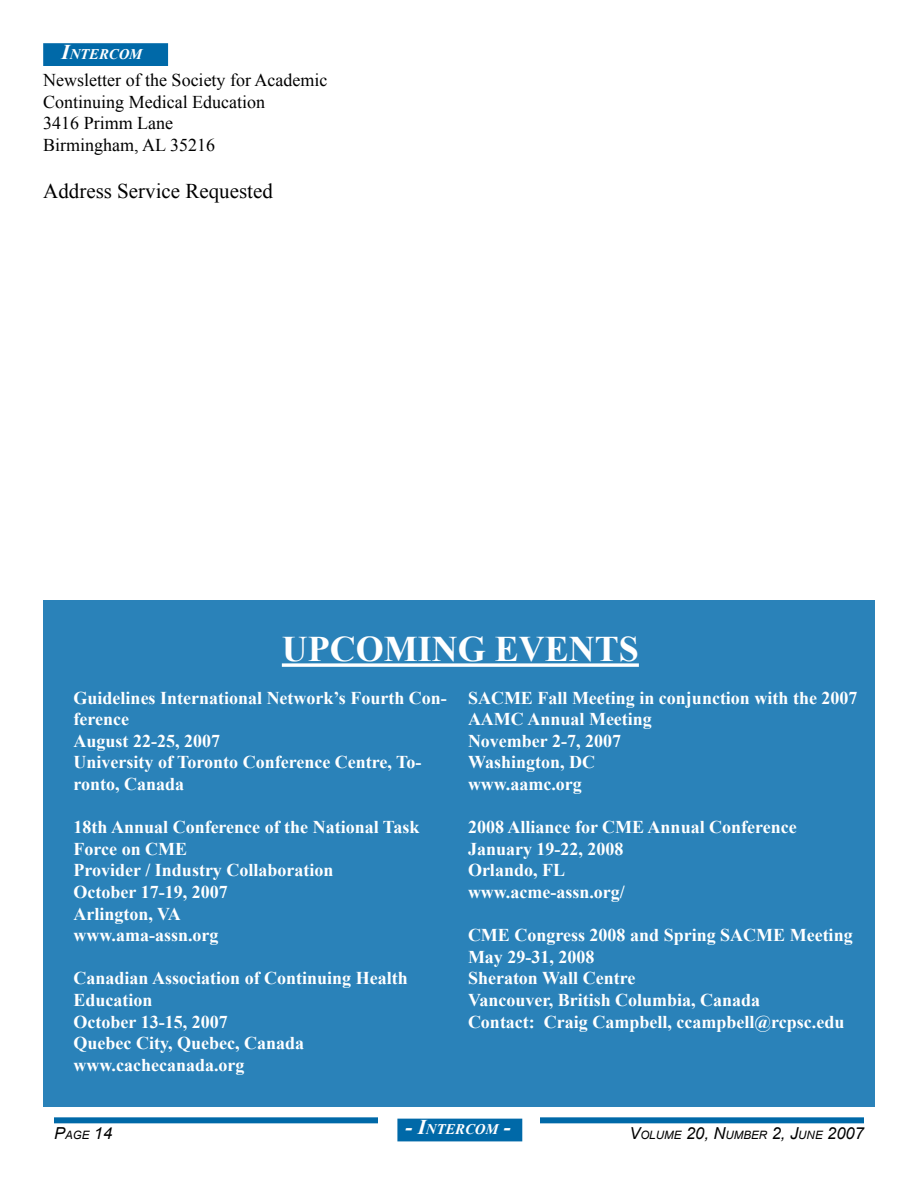
<style>
.page{position:relative;width:918px;height:1188px;background:#fff}
.page>*{position:absolute;margin:0;border:0;box-sizing:border-box;transform-origin:0 0}
.t1{font:700 36px "Times New Roman";color:#fff}
.t2{font:21px "Times New Roman";color:#000}
.t3{font:700 18px/21.6px "Times New Roman";color:#fff}
.t4{font:18px/21.6px "Times New Roman";color:#000}
.t5{font:italic 16.5px "Arial";color:#000}
.t6{font:italic 700 14.7px "Times New Roman";color:#fff}
.t7{font:italic 11.55px "Arial";color:#000}
.s1{font-size:21px}
.s2{font-size:11.55px}
.s3{font-size:16.5px}
</style>
<div class="page">
<div style="left:398px;top:1119px;width:124px;height:22px;background:#0069a8"></div>
<div style="left:54px;top:1117px;width:324px;height:6px;background:#0069a8"></div>
<div style="left:540px;top:1117px;width:324px;height:6px;background:#0069a8"></div>
<div style="left:44px;top:44px;width:123px;height:21px;background:#0069a8"></div>
<div style="left:43px;top:43px;width:125px;height:23px;border:2px solid #0069a8"></div>
<div style="left:43px;top:600px;width:832px;height:507px;background:#2a82b9"></div>
<svg style="left:282px;top:663px;width:357px;height:4px"></svg>
<p class="t6" style="left:62px;top:43px;width:82px"><span class="s1">I</span>NTERCOM</p>
<p class="t4" style="left:43px;top:69px;width:286px">Newsletter of the Society for Academic<br>Continuing Medical Education<br>3416 Primm Lane<br>Birmingham, AL 35216</p>
<p class="t2" style="left:43px;top:177px;width:231px">Address Service Requested</p>
<h1 class="t1" style="left:282px;top:624px;width:359px">UPCOMING EVENTS</h1>
<p class="t3" style="left:74px;top:686px;width:375px">Guidelines International Network’s Fourth Con&shy;ference<br>August 22-25, 2007<br>University of Toronto Conference Centre, To&shy;ronto, Canada</p>
<p class="t3" style="left:74px;top:816px;width:347px">18th Annual Conference of the National Task<br>Force on CME<br>Provider / Industry Collaboration<br>October 17-19, 2007<br>Arlington, VA<br>www.ama-assn.org</p>
<p class="t3" style="left:74px;top:967px;width:336px">Canadian Association of Continuing Health<br>Education<br>October 13-15, 2007<br>Quebec City, Quebec, Canada www.cachecanada.org</p>
<p class="t3" style="left:468px;top:686px;width:391px">SACME Fall Meeting in conjunction with the 2007<br>AAMC Annual Meeting<br>November 2-7, 2007<br>Washington, DC<br>www.aamc.org</p>
<p class="t3" style="left:468px;top:816px;width:330px">2008 Alliance for CME Annual Conference<br>January 19-22, 2008<br>Orlando, FL<br>www.acme-assn.org/</p>
<p class="t3" style="left:468px;top:924px;width:386px">CME Congress 2008 and Spring SACME Meeting May 29-31, 2008<br>Sheraton Wall Centre<br>Vancouver, British Columbia, Canada<br>Contact: Craig Campbell, ccampbell@rcpsc.edu</p>
<p class="t5" style="left:54px;top:1122px;width:49px">P<span class="s2">AGE</span> 14</p>
<p class="t6" style="left:405px;top:1119px;width:107px"><span class="s1">- I</span>NTERCOM <span class="s1">-</span></p>
<p class="t7" style="left:629px;top:1127px;width:236px"><span class="s3">V</span>OLUME <span class="s3">20, N</span>UMBER <span class="s3">2, J</span>UNE <span class="s3">2007</span></p>
</div>
